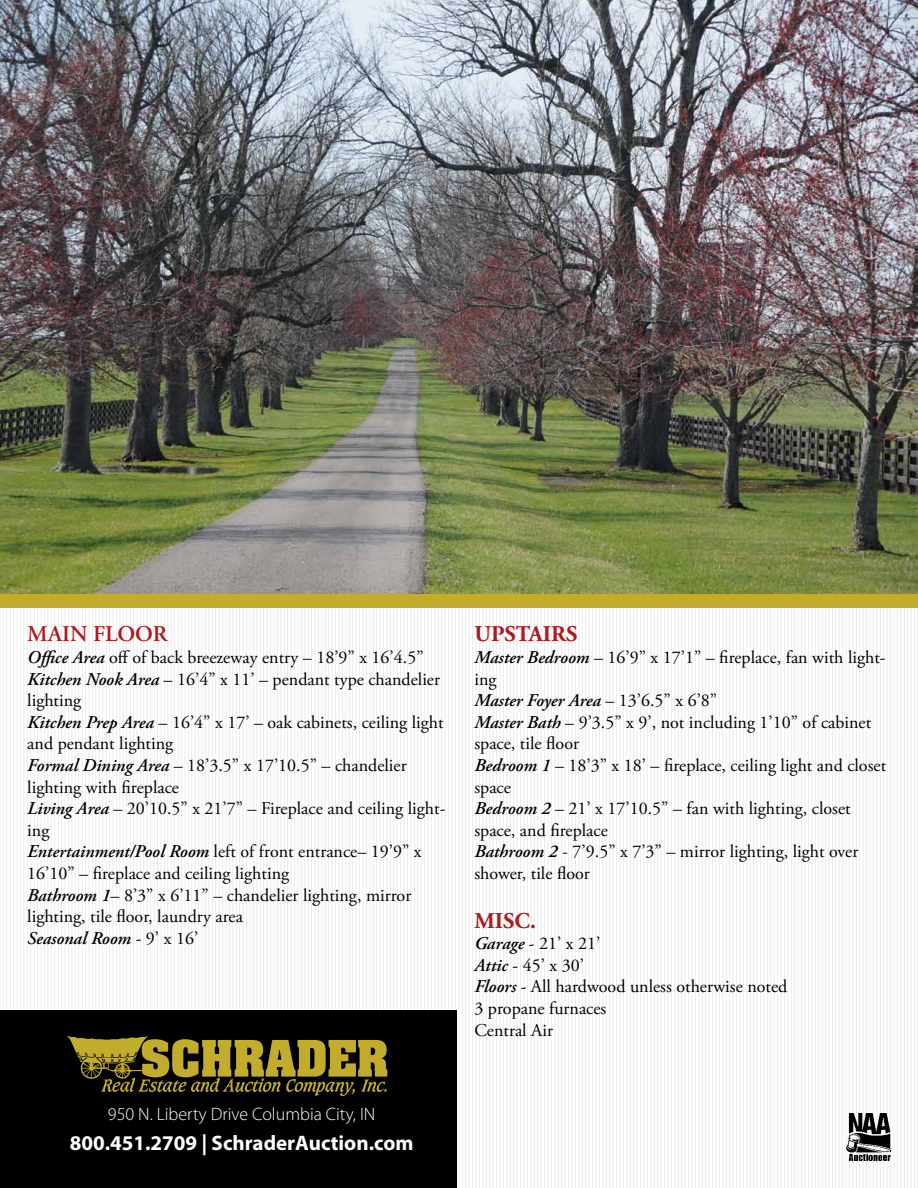
<style>
.page{position:relative;width:918px;height:1188px;background:#fff}
.page>*{position:absolute;margin:0;border:0;box-sizing:border-box;transform-origin:0 0}
.t1{font:700 22.5px "Adobe Garamond Pro";color:#ad1a1f}
.t2{font:600 22.5px "Adobe Garamond Pro";color:#ad1a1f}
.t3{font:700 21px "Myriad Pro";color:#fff}
.t4{font:18px/21.6px "Adobe Garamond Pro";color:#000}
.t5{font:300 18px "Myriad Pro";color:#fff}
.s1{font-weight:600;font-style:italic}
.s2{font-family:"Times"}
</style>
<div class="page">
<img style="left:3px;top:608px;width:912px;height:580px">
<div style="left:0;top:1010px;width:456px;height:178px;background:#000"></div>
<img style="left:67px;top:1035px;width:321px;height:61px">
<img style="left:847px;top:1113px;width:44px;height:48px">
<img style="left:0;top:0;width:918px;height:594px">
<div style="left:0;top:594px;width:918px;height:14px;background:#c2ac2b"></div>
<p class="t2" style="left:27px;top:621px;width:95px">MAIN FLOO</p>
<p class="t2" style="left:153px;top:621px;width:16px">R</p>
<p class="t4" style="left:27px;top:647px;width:420px"><span class="s1">Office Area</span> off of back breezeway entry – 18’9” x 16’4.5” <span class="s1">Kitchen Nook Area</span> – 16’4” x 11’ – pendant type chandelier lighting<br><span class="s1">Kitchen Prep Area</span> – 16’4” x 17’ – oak cabinets, ceiling light and pendant lighting<br><span class="s1">Formal Dining Area</span> – 18’3.5” x 17’10.5” – chandelier lighting with fireplace<br><span class="s1">Living Area</span> – 20’10.5” x 21’7” – Fireplace and ceiling light&shy;ing<br><span class="s1">Entertainment/Pool Room</span> left of front entrance– 19’9” x 16’10” – fireplace and ceiling lighting<br><span class="s1">Bathroom 1</span>– 8’3” x 6’11” – chandelier lighting, mirror lighting, tile floor, laundry area<br><span class="s1">Seasonal Room</span> - 9’ x 16’</p>
<p class="t1" style="left:474px;top:621px;width:105px">UPSTAIRS</p>
<p class="t4" style="left:474px;top:647px;width:413px"><span class="s1">Master Bedroom</span> – 16’9” x 17’1” – fireplace, fan with light&shy;ing<br><span class="s1">Master Foyer Area</span> – 13’6.5” x 6’8”<br><span class="s1">Master Bath</span> – 9’3.5” x 9’, not including 1’10” of cabinet space, tile floor<br><span class="s1">Bedroom 1</span> – 18’3” x 18’ – fireplace, ceiling light and closet space<br><span class="s1">Bedroom 2</span> – 21’ x 17’10.5” – fan with lighting, closet space, and fireplace<br><span class="s1">Bathroom 2</span> <span class="s2">-</span> 7’9.5” x 7’3” – mirror lighting, light over shower, tile floor</p>
<p class="t1" style="left:474px;top:907px;width:63px">MISC.</p>
<p class="t4" style="left:474px;top:933px;width:314px"><span class="s1">Garage</span> - 21’ x 21’<br><span class="s1">Attic</span> - 45’ x 30’<br><span class="s1">Floors</span> - All hardwood unless otherwise noted<br>3 propane furnaces<br>Central Air</p>
<p class="t5" style="left:108px;top:1103px;width:269px">950 N. Liberty Drive Columbia City, IN</p>
<p class="t3" style="left:70px;top:1129px;width:345px">800.451.2709 | SchraderAuction.com</p>
</div>
